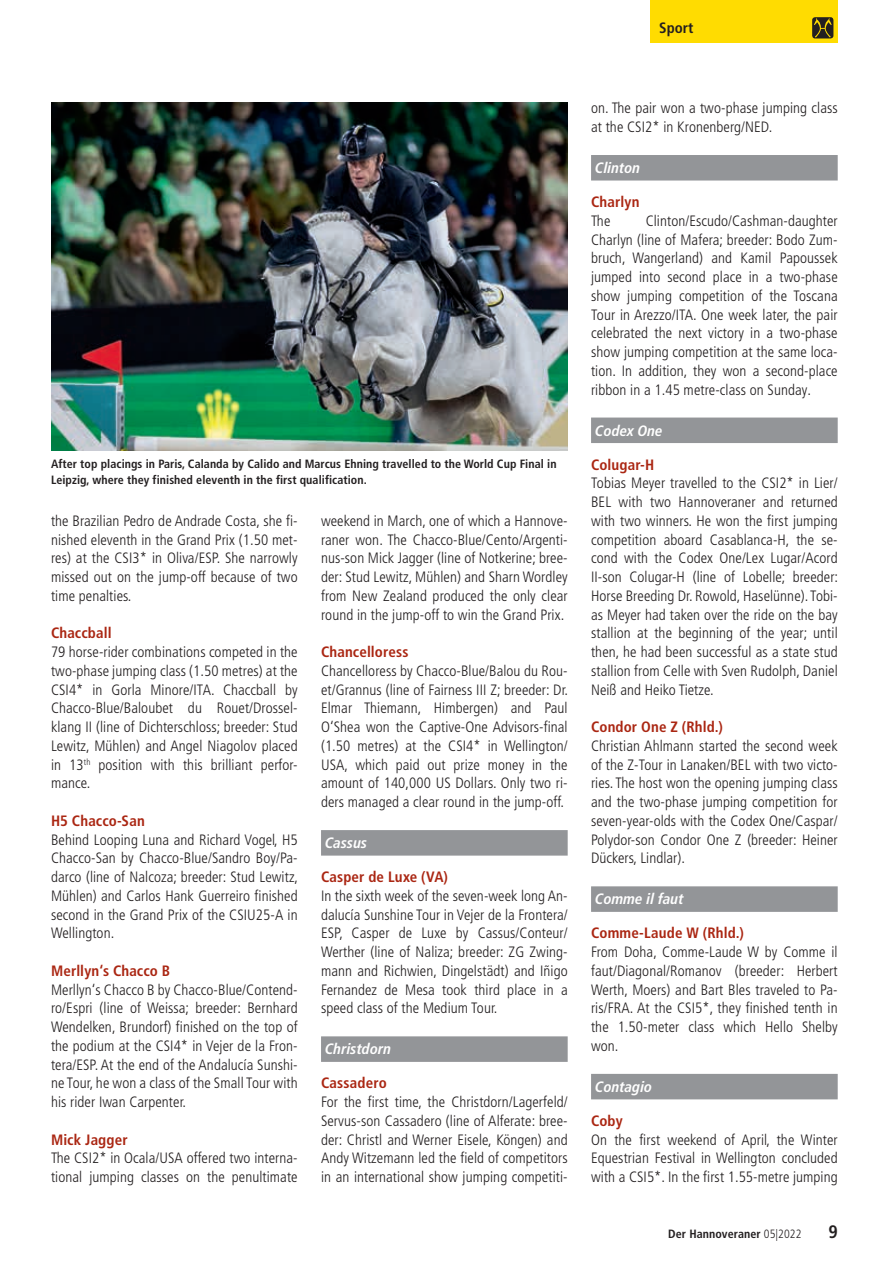
<style>
.page{position:relative;width:893px;height:1263px;background:#fff}
.page>*{position:absolute;margin:0;border:0;box-sizing:border-box;transform-origin:0 0}
.t1{font:700 condensed 18px "Frutiger LT Pro";color:#231f20}
.t2{font:300 condensed 15px/18.8px "Frutiger LT Pro";letter-spacing:.005em;color:#231f20;text-align:justify}
.t3{font:700 condensed 15px "Frutiger LT Pro";letter-spacing:.01em;color:#aa2612}
.t4{font:italic 700 condensed 15px "Frutiger LT Pro";color:#fff}
.t5{font:700 condensed 15px "Frutiger LT Pro";letter-spacing:.005em;color:#231f20}
.t6{font:700 condensed 12px/15.8px "Frutiger LT Pro";letter-spacing:.005em;color:#231f20}
.s1{font-weight:300}
</style>
<div class="page">
<div style="left:651px;top:0;width:187px;height:43px;background:#ffdc01"></div>
<svg style="left:812px;top:17px;width:21px;height:21px"></svg>
<div style="left:321px;top:830px;width:247px;height:26px;background:#939598"></div>
<div style="left:321px;top:1036px;width:247px;height:26px;background:#939598"></div>
<div style="left:591px;top:155px;width:247px;height:26px;background:#939598"></div>
<div style="left:591px;top:417px;width:247px;height:26px;background:#939598"></div>
<div style="left:591px;top:886px;width:247px;height:26px;background:#939598"></div>
<div style="left:591px;top:1074px;width:247px;height:25px;background:#939598"></div>
<img style="left:51px;top:103px;width:517px;height:348px">
<p class="t5" style="left:659px;top:19px;width:36px">Sport</p>
<p class="t6" style="left:51px;top:456px;width:507px">After top placings in Paris, Calanda by Calido and Marcus Ehning travelled to the World Cup Final in<br>Leipzig, where they finished eleventh in the first qualification.</p>
<p class="t2" style="left:51px;top:511px;width:248px">the Brazilian Pedro de Andrade Costa, she fi&shy;nished eleventh in the Grand Prix (1.50 met&shy;res) at the CSI3* in Oliva/ESP. She narrowly missed out on the jump-off because of two time penalties.</p>
<p class="t3" style="left:51px;top:624px;width:62px">Chaccball</p>
<p class="t2" style="left:51px;top:643px;width:248px">79 horse-rider combinations competed in the two-phase jumping class (1.50 metres) at the CSI4* in Gorla Minore/ITA. Chaccball by Chacco-Blue/Baloubet du Rouet/Drossel&shy;klang II (line of Dichterschloss; breeder: Stud Lewitz, Mühlen) and Angel Niagolov placed in 13<sup>th</sup> position with this brilliant perfor&shy;mance.</p>
<p class="t3" style="left:51px;top:812px;width:95px">H5 Chacco-San</p>
<p class="t2" style="left:51px;top:830px;width:249px">Behind Looping Luna and Richard Vogel, H5<br>Chacco-San by Chacco-Blue/Sandro Boy/Pa&shy;darco (line of Nalcoza; breeder: Stud Lewitz, Mühlen) and Carlos Hank Guerreiro finished second in the Grand Prix of the CSIU25-A in Wellington.</p>
<p class="t3" style="left:51px;top:962px;width:121px">Merllyn‘s Chacco B</p>
<p class="t2" style="left:51px;top:980px;width:248px">Merllyn‘s Chacco B by Chacco-Blue/Contend&shy;ro/Espri (line of Weissa; breeder: Bernhard Wendelken, Brundorf) finished on the top of the podium at the CSI4* in Vejer de la Fron&shy;tera/ESP. At the end of the Andalucía Sunshi&shy;ne Tour, he won a class of the Small Tour with his rider Iwan Carpenter.</p>
<p class="t3" style="left:51px;top:1130px;width:78px">Mick Jagger</p>
<p class="t2" style="left:51px;top:1149px;width:248px">The CSI2* in Ocala/USA offered two interna&shy;tional jumping classes on the penultimate</p>
<p class="t2" style="left:321px;top:511px;width:248px">weekend in March, one of which a Hannove&shy;raner won. The Chacco-Blue/Cento/Argenti&shy;nus-son Mick Jagger (line of Notkerine; bree&shy;der: Stud Lewitz, Mühlen) and Sharn Wordley from New Zealand produced the only clear round in the jump-off to win the Grand Prix.</p>
<p class="t3" style="left:321px;top:643px;width:89px">Chancelloress</p>
<p class="t2" style="left:321px;top:661px;width:249px">Chancelloress by Chacco-Blue/Balou du Rou&shy;et/Grannus (line of Fairness III Z; breeder: Dr.<br>Elmar Thiemann, Himbergen) and Paul O‘Shea won the Captive-One Advisors-final (1.50 metres) at the CSI4* in Wellington/ USA, which paid out prize money in the amount of 140,000 US Dollars. Only two ri&shy;ders managed a clear round in the jump-off.</p>
<p class="t4" style="left:325px;top:834px;width:43px">Cassus</p>
<p class="t3" style="left:321px;top:868px;width:129px">Casper de Luxe (VA)</p>
<p class="t2" style="left:321px;top:886px;width:248px">In the sixth week of the seven-week long An&shy;dalucía Sunshine Tour in Vejer de la Frontera/ ESP, Casper de Luxe by Cassus/Conteur/ Werther (line of Naliza; breeder: ZG Zwing&shy;mann and Richwien, Dingelstädt) and Iñigo Fernandez de Mesa took third place in a speed class of the Medium Tour.</p>
<p class="t4" style="left:325px;top:1040px;width:67px">Christdorn</p>
<p class="t3" style="left:321px;top:1074px;width:67px">Cassadero</p>
<p class="t2" style="left:321px;top:1093px;width:248px">For the first time, the Christdorn/Lagerfeld/ Servus-son Cassadero (line of Alferate: bree&shy;der: Christl and Werner Eisele, Köngen) and Andy Witzemann led the field of competitors in an international show jumping competiti-</p>
<p class="t2" style="left:591px;top:99px;width:248px">on. The pair won a two-phase jumping class at the CSI2* in Kronenberg/NED.</p>
<p class="t4" style="left:595px;top:159px;width:47px">Clinton</p>
<p class="t3" style="left:591px;top:193px;width:50px">Charlyn</p>
<p class="t2" style="left:591px;top:211px;width:21px">The</p>
<p class="t2" style="left:591px;top:211px;width:248px;text-indent:55px">Clinton/Escudo/Cashman-daughter Charlyn (line of Mafera; breeder: Bodo Zum&shy;bruch, Wangerland) and Kamil Papoussek jumped into second place in a two-phase show jumping competition of the Toscana Tour in Arezzo/ITA. One week later, the pair celebrated the next victory in a two-phase show jumping competition at the same loca&shy;tion. In addition, they won a second-place ribbon in a 1.45 metre-class on Sunday.</p>
<p class="t4" style="left:595px;top:421px;width:69px">Codex One</p>
<p class="t3" style="left:591px;top:455px;width:65px">Colugar-H</p>
<p class="t2" style="left:591px;top:474px;width:249px">Tobias Meyer travelled to the CSI2* in Lier/ BEL with two Hannoveraner and returned with two winners. He won the first jumping competition aboard Casablanca-H, the se&shy;cond with the Codex One/Lex Lugar/Acord II-son Colugar-H (line of Lobelle; breeder:<br>Horse Breeding Dr. Rowold, Haselünne). Tobi&shy;as Meyer had taken over the ride on the bay stallion at the beginning of the year; until then, he had been successful as a state stud stallion from Celle with Sven Rudolph, Daniel Neiß and Heiko Tietze.</p>
<p class="t3" style="left:591px;top:718px;width:133px">Condor One Z (Rhld.)</p>
<p class="t2" style="left:591px;top:736px;width:248px">Christian Ahlmann started the second week of the Z-Tour in Lanaken/BEL with two victo&shy;ries. The host won the opening jumping class and the two-phase jumping competition for seven-year-olds with the Codex One/Caspar/ Polydor-son Condor One Z (breeder: Heiner Dückers, Lindlar).</p>
<p class="t4" style="left:595px;top:890px;width:90px">Comme il faut</p>
<p class="t3" style="left:591px;top:924px;width:154px">Comme-Laude W (Rhld.)</p>
<p class="t2" style="left:591px;top:943px;width:248px">From Doha, Comme-Laude W by Comme il faut/Diagonal/Romanov (breeder: Herbert Werth, Moers) and Bart Bles traveled to Pa&shy;ris/FRA. At the CSI5*, they finished tenth in the 1.50-meter class which Hello Shelby won.</p>
<p class="t4" style="left:595px;top:1078px;width:58px">Contagio</p>
<p class="t3" style="left:591px;top:1112px;width:33px">Coby</p>
<p class="t2" style="left:591px;top:1130px;width:248px">On the first weekend of April, the Winter Equestrian Festival in Wellington concluded with a CSI5*. In the first 1.55-metre jumping</p>
<p class="t6" style="left:668px;top:1226px;width:135px">Der Hannoveraner <span class="s1">05|2022</span></p>
<p class="t1" style="left:828px;top:1221px;width:11px">9</p>
</div>
